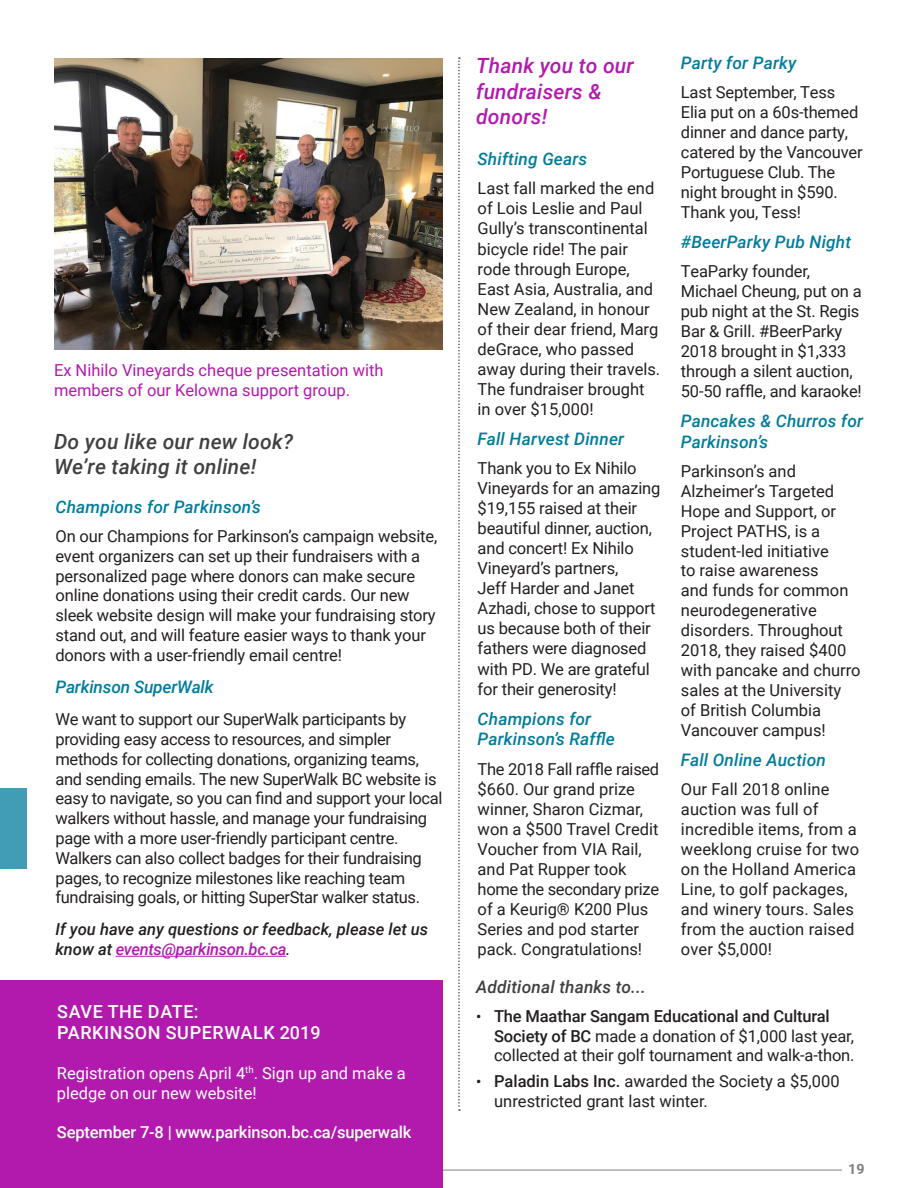
<style>
.page{position:relative;width:918px;height:1188px;background:#fff}
.page>*{position:absolute;margin:0;border:0;box-sizing:border-box;transform-origin:0 0}
.t1{font:italic 500 21px/25.2px "Roboto";letter-spacing:.01em;color:#404040}
.t2{font:italic 500 21px/25.5px "Roboto";letter-spacing:.01em;color:#b21aad}
.t3{font:500 18px "Roboto";letter-spacing:.035em;color:#fff}
.t4{font:italic 500 17.25px/21px "Roboto";letter-spacing:.01em;color:#007c9c}
.t5{font:italic 500 17.25px "Roboto";letter-spacing:.01em;color:#3f3f3f}
.t6{font:italic 500 17.25px "Roboto";letter-spacing:-.01em;color:#007c9c}
.t7{font:16.5px/20.1px "Roboto";letter-spacing:-.01em;color:#231f20}
.t8{font:16.5px/20px "Roboto";letter-spacing:.01em;color:#231f20}
.t9{font:italic 500 16.5px/19.8px "Roboto";color:#231f20}
.t10{font:16.5px/19.8px "Roboto";color:#b21aad}
.t11{font:16.5px/19.8px "Roboto";color:#fff}
.t12{font:500 16.5px "Roboto";letter-spacing:-.01em;color:#fff}
.t13{font:700 14.25px "Roboto";color:#808080}
.s1{color:#b21aad}
.s2{font-size:15px}
.s3{font-weight:500;font-size:15px}
.s4{font-weight:500}
</style>
<div class="page">
<hr style="left:0;top:1170px;width:842px;height:1px;background:#7f8080">
<svg style="left:458px;top:57px;width:2px;height:1054px"></svg>
<hr style="left:116px;top:956px;width:170px;height:1px;background:#b21aad">
<div style="left:0;top:789px;width:27px;height:80px;background:#409db5"></div>
<img style="left:54px;top:58px;width:388px;height:292px">
<div style="left:0;top:980px;width:442px;height:208px;background:#b21aad"></div>
<p class="t10" style="left:54px;top:359px;width:331px">Ex Nihilo Vineyards cheque presentation with members of our Kelowna support group.</p>
<p class="t1" style="left:54px;top:428px;width:241px">Do you like our new look?<br>We’re taking it online!</p>
<p class="t4" style="left:56px;top:496px;width:207px">Champions for Parkinson’s</p>
<p class="t7" style="left:56px;top:526px;width:383px">On our Champions for Parkinson’s campaign website, event organizers can set up their fundraisers with a personalized page where donors can make secure online donations using their credit cards. Our new sleek website design will make your fundraising story stand out, and will feature easier ways to thank your donors with a user-friendly email centre!</p>
<p class="t6" style="left:56px;top:675px;width:160px">Parkinson SuperWalk</p>
<p class="t7" style="left:56px;top:709px;width:389px">We want to support our SuperWalk participants by providing easy access to resources, and simpler methods for collecting donations, organizing teams, and sending emails. The new SuperWalk BC website is easy to navigate, so you can find and support your local walkers without hassle, and manage your fundraising page with a more user-friendly participant centre.<br>Walkers can also collect badges for their fundraising pages, to recognize milestones like reaching team fundraising goals, or hitting SuperStar walker status.</p>
<p class="t9" style="left:56px;top:919px;width:374px">If you have any questions or feedback, please let us know at <span class="s1">events@parkinson.bc.ca</span><span class="s2">.</span></p>
<p class="t3" style="left:57px;top:999px;width:143px">SAVE THE DATE:</p>
<p class="t3" style="left:57px;top:1020px;width:265px">PARKINSON SUPERWALK 2019</p>
<p class="t11" style="left:57px;top:1062px;width:351px">Registration opens April 4<sup>th</sup>. Sign up and make a pledge on our new website!</p>
<p class="t12" style="left:57px;top:1121px;width:356px">September 7-8 | www.parkinson.bc.ca/superwalk</p>
<p class="t2" style="left:476px;top:52px;width:159px">Thank you to our fundraisers &amp; donors!</p>
<p class="t4" style="left:478px;top:148px;width:111px">Shifting Gears</p>
<p class="t7" style="left:478px;top:178px;width:184px">Last fall marked the end of Lois Leslie and Paul<br>Gully’s transcontinental bicycle ride! The pair rode through Europe,<br>East Asia, Australia, and<br>New Zealand, in honour of their dear friend, Marg deGrace, who passed away during their travels.<br>The fundraiser brought in over $15,000!</p>
<p class="t4" style="left:478px;top:428px;width:148px">Fall Harvest Dinner</p>
<p class="t7" style="left:478px;top:457px;width:184px">Thank you to Ex Nihilo<br>Vineyards for an amazing $19,155 raised at their beautiful dinner, auction, and concert! Ex Nihilo<br>Vineyard’s partners,<br>Jeff Harder and Janet<br>Azhadi, chose to support us because both of their fathers were diagnosed with PD. We are grateful for their generosity!</p>
<p class="t4" style="left:478px;top:707px;width:139px">Champions for<br>Parkinson’s Raffle</p>
<p class="t7" style="left:478px;top:758px;width:183px">The 2018 Fall raffle raised $660. Our grand prize winner, Sharon Cizmar, won a $500 Travel Credit<br>Voucher from VIA Rail, and Pat Rupper took home the secondary prize of a Keurig® K200 Plus<br>Series and pod starter pack. Congratulations!</p>
<p class="t4" style="left:681px;top:52px;width:117px">Party for Parky</p>
<p class="t7" style="left:681px;top:82px;width:183px">Last September, Tess<br>Elia put on a 60s-themed dinner and dance party, catered by the Vancouver<br>Portuguese Club. The night brought in $590.<br>Thank you, Tess!</p>
<p class="t4" style="left:681px;top:231px;width:172px">#BeerParky Pub Night</p>
<p class="t7" style="left:681px;top:261px;width:182px">TeaParky founder,<br>Michael Cheung, put on a pub night at the St. Regis<br>Bar &amp; Grill. #BeerParky<br>2018 brought in $1,333 through a silent auction,<br>50-50 raffle, and karaoke!</p>
<p class="t4" style="left:681px;top:410px;width:184px">Pancakes &amp; Churros for<br>Parkinson’s</p>
<p class="t7" style="left:681px;top:460px;width:181px">Parkinson’s and<br>Alzheimer’s Targeted<br>Hope and Support, or<br>Project PATHS, is a student-led initiative<br>to raise awareness<br>and funds for common neurodegenerative disorders. Throughout<br>2018, they raised $400 with pancake and churro sales at the University<br>of British Columbia<br>Vancouver campus!</p>
<p class="t4" style="left:681px;top:749px;width:146px">Fall Online Auction</p>
<p class="t8" style="left:681px;top:779px;width:180px">Our Fall 2018 online auction was full of incredible items, from a weeklong cruise for two on the Holland America<br>Line, to golf packages, and winery tours. Sales from the auction raised over $5,000!</p>
<p class="t5" style="left:476px;top:975px;width:171px">Additional thanks to...</p>
<p class="t7" style="left:494px;top:1005px;width:362px;text-indent:-18px"><span class="s3">•</span> <span class="s4">The Maathar Sangam Educational and Cultural<br>Society of BC</span> made a donation of $1,000 last year, collected at their golf tournament and walk-a-thon.</p>
<p class="t7" style="left:494px;top:1071px;width:347px;text-indent:-18px"><span class="s3">•</span> <span class="s4">Paladin Labs Inc.</span> awarded the Society a $5,000 unrestricted grant last winter.</p>
<p class="t13" style="left:848px;top:1159px;width:18px">19</p>
</div>
